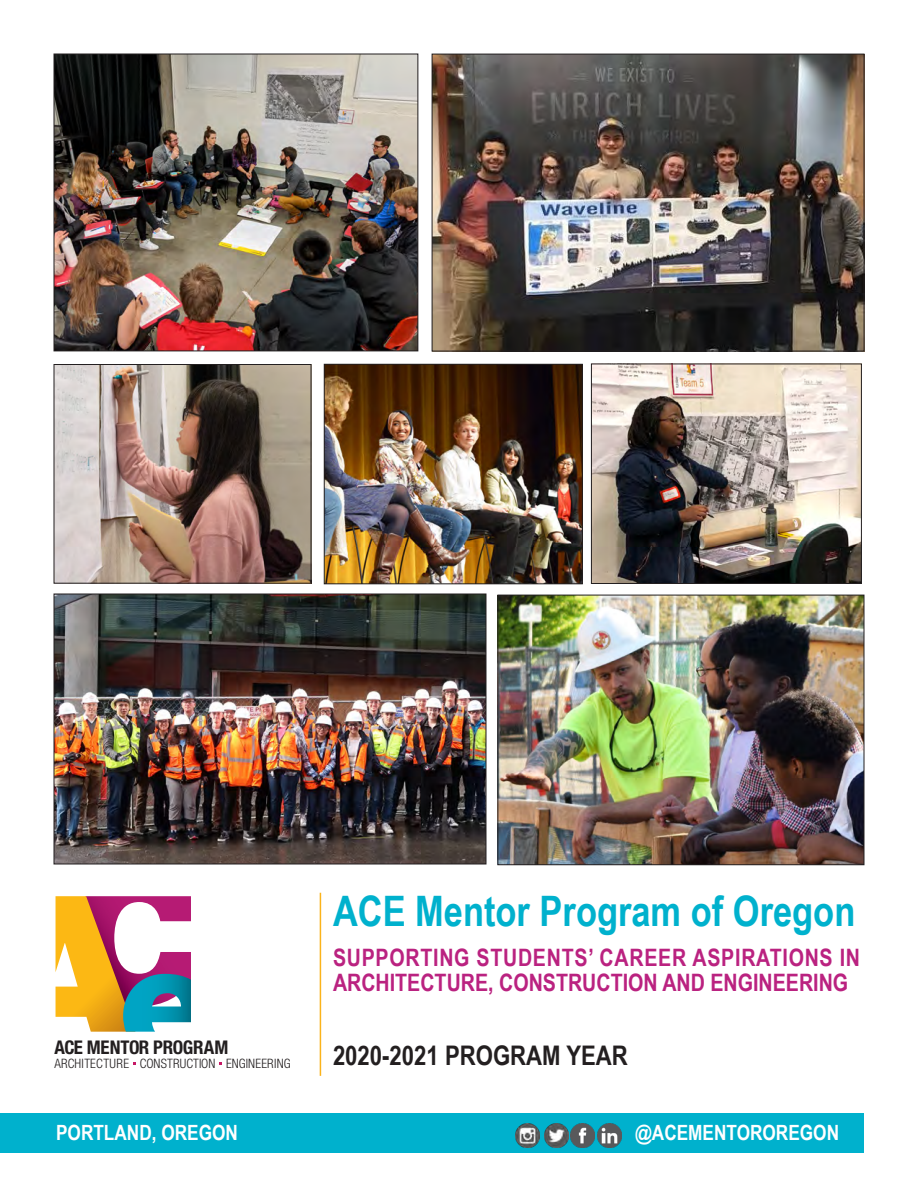
<style>
.page{position:relative;width:918px;height:1188px;background:#fff}
.page>*{position:absolute;margin:0;border:0;box-sizing:border-box;transform-origin:0 0}
.t1{font:700 42px "Arial Narrow";color:#00b1cd}
.t2{font:700 27px "Arial Narrow";color:#231f20}
.t3{font:700 24px/25.8px "Arial Narrow";color:#ba2280}
.t4{font:700 21px "Arial Narrow";color:#fff}
.t5{font:700 condensed 18.9px "Helvetica Neue LT";letter-spacing:-.01em;color:#231f20}
.t6{font:300 condensed 12.9px "Helvetica Neue LT";letter-spacing:.005em;color:#231f20}
</style>
<div class="page">
<svg style="left:56px;top:896px;width:135px;height:136px"></svg>
<div style="left:0;top:1113px;width:864px;height:39px;background:#00b1cd"></div>
<hr style="left:320px;top:893px;width:1px;height:183px;background:#fbb31b">
<img style="left:593px;top:366px;width:266px;height:216px">
<div style="left:591px;top:364px;width:270px;height:220px;border:1px solid #231f20"></div>
<img style="left:326px;top:366px;width:254px;height:216px">
<div style="left:324px;top:364px;width:258px;height:220px;border:1px solid #231f20"></div>
<img style="left:500px;top:597px;width:362px;height:266px">
<div style="left:498px;top:595px;width:366px;height:270px;border:1px solid #231f20"></div>
<img style="left:56px;top:596px;width:428px;height:266px">
<div style="left:54px;top:594px;width:432px;height:270px;border:1px solid #231f20"></div>
<img style="left:56px;top:366px;width:253px;height:215px">
<div style="left:54px;top:364px;width:257px;height:219px;border:1px solid #231f20"></div>
<img style="left:516px;top:1124px;width:24px;height:23px">
<img style="left:544px;top:1124px;width:24px;height:23px">
<img style="left:571px;top:1124px;width:24px;height:23px">
<img style="left:597px;top:1124px;width:24px;height:23px">
<img style="left:434px;top:56px;width:428px;height:293px">
<div style="left:432px;top:54px;width:432px;height:297px;border:1px solid #231f20"></div>
<img style="left:56px;top:56px;width:360px;height:293px">
<div style="left:54px;top:54px;width:364px;height:297px;border:1px solid #231f20"></div>
<p class="t5" style="left:54px;top:1036px;width:175px">ACE MENTOR PROGRAM</p>
<p class="t6" style="left:54px;top:1056px;width:238px">ARCHITECTURE CONSTRUCTION ENGINEERING</p>
<p class="t1" style="left:333px;top:879px;width:524px">ACE Mentor Program of Oregon</p>
<p class="t3" style="left:333px;top:943px;width:529px">SUPPORTING STUDENTS’ CAREER ASPIRATIONS IN<br>ARCHITECTURE, CONSTRUCTION AND ENGINEERING</p>
<p class="t2" style="left:333px;top:1035px;width:296px">2020-2021 PROGRAM YEAR</p>
<p class="t4" style="left:56px;top:1117px;width:183px">PORTLAND, OREGON</p>
<p class="t4" style="left:635px;top:1116px;width:205px">@ACEMENTOROREGON</p>
</div>
